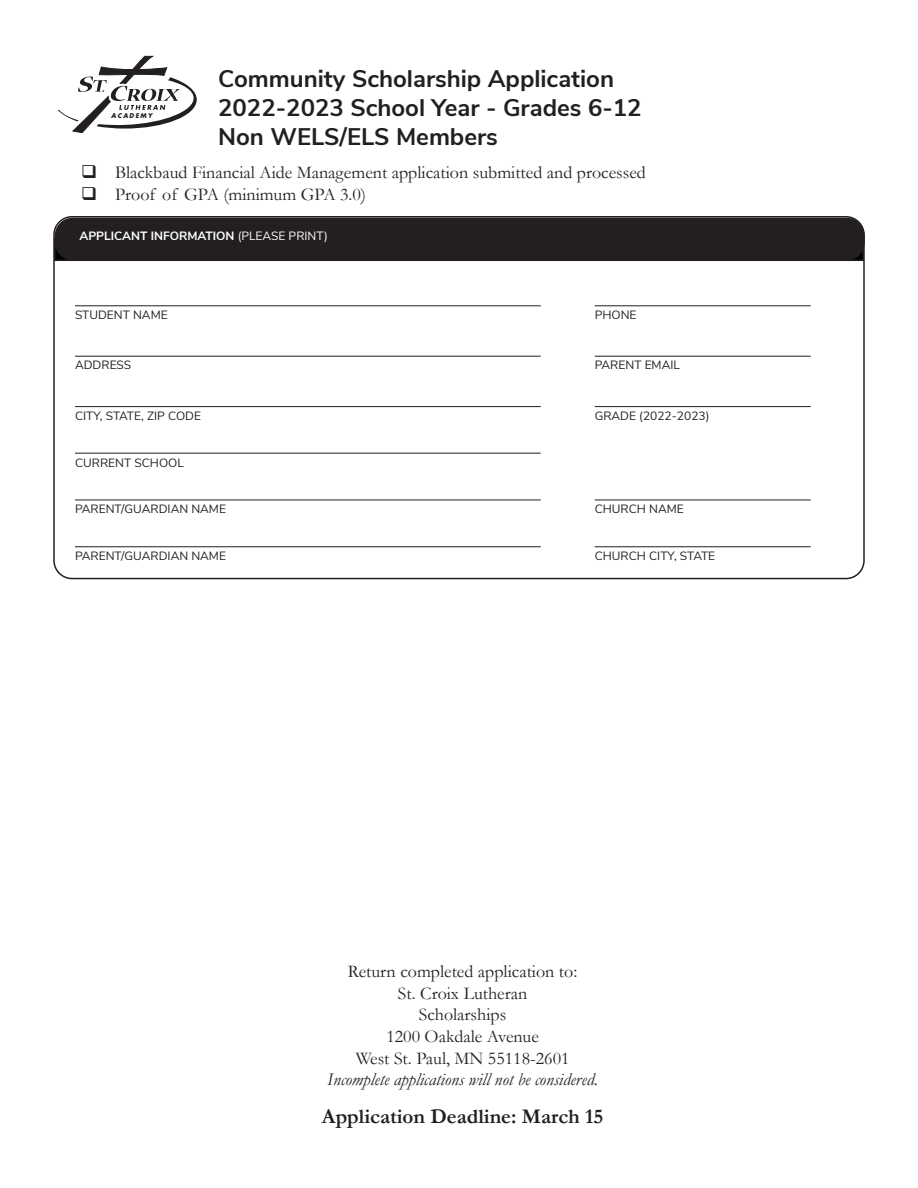
<style>
.page{position:relative;width:918px;height:1188px;background:#fff}
.page>*{position:absolute;margin:0;border:0;box-sizing:border-box;transform-origin:0 0}
.t1{font:700 24px "Nunito Sans";color:#231f20}
.t2{font:700 21px "Garamond";color:#231f20}
.t3{font:18px "Garamond";color:#231f20}
.t4{font:italic 18px "Garamond";color:#231f20}
.t5{font:12px "Nunito Sans";color:#231f20}
.t6{font:700 12px "Nunito Sans";color:#fff}
.t7{font:italic 700 6.45px "Futura LT";letter-spacing:.2em;color:#231f20}
.s1{font-weight:400}
</style>
<div class="page">
<svg style="left:58px;top:56px;width:139px;height:77px"></svg>
<hr style="left:75px;top:305px;width:466px;height:1px;background:#231f20">
<hr style="left:595px;top:305px;width:216px;height:1px;background:#231f20">
<hr style="left:75px;top:356px;width:466px;height:1px;background:#231f20">
<hr style="left:595px;top:356px;width:216px;height:1px;background:#231f20">
<hr style="left:75px;top:406px;width:466px;height:1px;background:#231f20">
<hr style="left:595px;top:406px;width:216px;height:1px;background:#231f20">
<hr style="left:75px;top:453px;width:466px;height:1px;background:#231f20">
<hr style="left:75px;top:500px;width:466px;height:1px;background:#231f20">
<hr style="left:595px;top:500px;width:216px;height:1px;background:#231f20">
<hr style="left:75px;top:546px;width:466px;height:1px;background:#231f20">
<hr style="left:595px;top:546px;width:216px;height:1px;background:#231f20">
<div style="left:54px;top:238px;width:810px;height:23px;border:2px solid #231f20"></div>
<div style="left:55px;top:218px;width:810px;height:42px;background:#231f20;border-radius:18px"></div>
<p class="t1" style="left:218px;top:61px;width:397px">Community Scholarship Application</p>
<p class="t1" style="left:218px;top:90px;width:425px">2022-2023 School Year - Grades 6-12</p>
<p class="t1" style="left:218px;top:119px;width:281px">Non WELS/ELS Members</p>
<p class="t3" style="left:81px;top:160px;width:566px">❑ Blackbaud Financial Aide Management application submitted and processed</p>
<p class="t3" style="left:81px;top:182px;width:287px">❑ Proof of GPA (minimum GPA 3.0)</p>
<p class="t7" style="left:111px;top:111px;width:42px">ACADEMY</p>
<p class="t6" style="left:80px;top:227px;width:250px">APPLICANT INFORMATION <span class="s1">(PLEASE PRINT)</span></p>
<p class="t5" style="left:75px;top:306px;width:94px">STUDENT NAME</p>
<p class="t5" style="left:595px;top:306px;width:43px">PHONE</p>
<p class="t5" style="left:75px;top:357px;width:58px">ADDRESS</p>
<p class="t5" style="left:595px;top:357px;width:87px">PARENT EMAIL</p>
<p class="t5" style="left:75px;top:407px;width:128px">CITY, STATE, ZIP CODE</p>
<p class="t5" style="left:595px;top:407px;width:116px">GRADE (2022-2023)</p>
<p class="t5" style="left:75px;top:454px;width:110px">CURRENT SCHOOL</p>
<p class="t5" style="left:75px;top:501px;width:153px">PARENT/GUARDIAN NAME</p>
<p class="t5" style="left:595px;top:501px;width:91px">CHURCH NAME</p>
<p class="t5" style="left:75px;top:547px;width:153px">PARENT/GUARDIAN NAME</p>
<p class="t5" style="left:595px;top:547px;width:122px">CHURCH CITY, STATE</p>
<p class="t3" style="left:348px;top:960px;width:231px">Return completed application to:</p>
<p class="t3" style="left:398px;top:981px;width:131px">St. Croix Lutheran</p>
<p class="t3" style="left:419px;top:1003px;width:89px">Scholarships</p>
<p class="t3" style="left:386px;top:1024px;width:154px">1200 Oakdale Avenue</p>
<p class="t3" style="left:356px;top:1046px;width:215px">West St. Paul, MN 55118-2601</p>
<p class="t4" style="left:327px;top:1067px;width:272px">Incomplete applications will not be considered.</p>
<p class="t2" style="left:322px;top:1102px;width:283px">Application Deadline: March 15</p>
</div>
